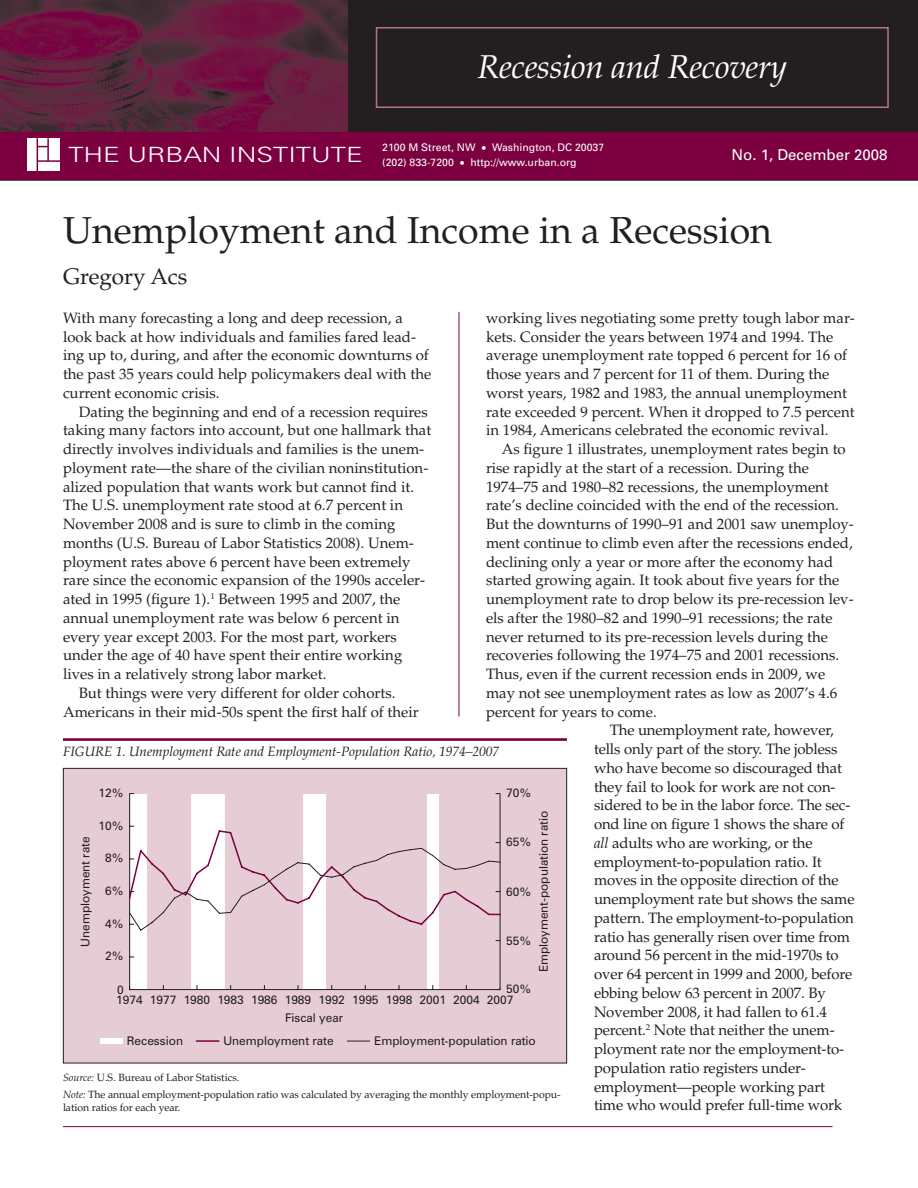
<style>
.page{position:relative;width:918px;height:1188px;background:#fff}
.page>*{position:absolute;margin:0;border:0;box-sizing:border-box;transform-origin:0 0}
.t1{font:37.5px "Palatino";color:#231f20}
.t2{font:italic 33px "Palatino";letter-spacing:-.01em;color:#fff}
.t3{font:22.5px "Palatino";color:#231f20}
.t4{font:300 21px "Univers";color:#fff;scale:1.3 1}
.t5{font:15px/18.8px "Palatino";color:#231f20}
.t6{font:15px "Univers";color:#fff}
.t7{font:italic 13.5px "Palatino";letter-spacing:-.005em;color:#231f20}
.t8{font:12px/18px "Zurich BT";color:#231f20;text-align:center}
.t9{font:10.5px/17.2px "Palatino";letter-spacing:-.01em;color:#231f20}
.t10{font:10.5px/15px "Univers";color:#fff}
.s1{font-style:italic}
</style>
<div class="page">
<div style="left:316px;top:0;width:602px;height:135px;background:#231f20"></div>
<div style="left:376px;top:27px;width:513px;height:81px;border:2px solid #b7738c"></div>
<hr style="left:459px;top:312px;width:1px;height:404px;background:#7c0040">
<img style="left:0;top:0;width:348px;height:132px">
<hr style="left:0;top:178px;width:918px;height:3px;background:#231f20">
<div style="left:0;top:132px;width:918px;height:48px;background:#7c0040"></div>
<div style="left:27px;top:138px;width:32px;height:33px;background:#fff"></div>
<hr style="left:37px;top:138px;width:1px;height:33px;background:#7c0040">
<hr style="left:37px;top:160px;width:23px;height:2px;background:#7c0040">
<hr style="left:47px;top:138px;width:2px;height:23px;background:#7c0040">
<hr style="left:63px;top:1126px;width:769px;height:1px;background:#7c0040">
<hr style="left:63px;top:738px;width:504px;height:3px;background:#7c0040">
<div style="left:63px;top:768px;width:504px;height:295px;background:#e6ccd4"></div>
<div style="left:100px;top:1038px;width:22px;height:6px;background:#fff"></div>
<hr style="left:196px;top:1040px;width:23px;height:2px;background:#7c0040">
<svg style="left:347px;top:1041px;width:23px;height:1px"></svg>
<div style="left:130px;top:794px;width:16px;height:196px;background:#fff"></div>
<div style="left:191px;top:794px;width:34px;height:196px;background:#fff"></div>
<div style="left:304px;top:794px;width:22px;height:196px;background:#fff"></div>
<div style="left:427px;top:794px;width:11px;height:196px;background:#fff"></div>
<hr style="left:130px;top:989px;width:370px;height:1px;background:#231f20">
<hr style="left:129px;top:794px;width:1px;height:196px;background:#231f20">
<hr style="left:500px;top:794px;width:1px;height:196px;background:#231f20">
<svg style="left:128px;top:826px;width:373px;height:105px"></svg>
<div style="left:63px;top:768px;width:504px;height:295px;border:1px solid #231f20"></div>
<h2 class="t2" style="left:477px;top:54px;width:311px">Recession and Recovery</h2>
<p class="t10" style="left:382px;top:140px;width:224px">2100 M Street, NW • Washington, DC 20037 (202) 833-7200 • http://www.urban.org</p>
<h3 class="t4" style="left:68px;top:147px;width:228px">THE URBAN INSTITUTE</h3>
<p class="t6" style="left:732px;top:149px;width:157px">No. 1, December 2008</p>
<h1 class="t1" style="left:63px;top:216px;width:710px">Unemployment and Income in a Recession</h1>
<h3 class="t3" style="left:63px;top:267px;width:126px">Gregory Acs</h3>
<p class="t5" style="left:63px;top:310px;width:370px">With many forecasting a long and deep recession, a look back at how individuals and families fared lead&shy;ing up to, during, and after the economic downturns of the past 35 years could help policymakers deal with the current economic crisis.</p>
<p class="t5" style="left:79px;top:404px;width:350px">Dating the beginning and end of a recession requires</p>
<p class="t5" style="left:63px;top:423px;width:370px">taking many factors into account, but one hallmark that</p>
<p class="t5" style="left:63px;top:441px;width:363px">directly involves individuals and families is the unem-</p>
<p class="t5" style="left:63px;top:460px;width:367px">ployment rate—the share of the civilian noninstitution-</p>
<p class="t5" style="left:63px;top:479px;width:353px">alized population that wants work but cannot find it.</p>
<p class="t5" style="left:63px;top:498px;width:342px">The U.S. unemployment rate stood at 6.7 percent in</p>
<p class="t5" style="left:63px;top:516px;width:334px">November 2008 and is sure to climb in the coming</p>
<p class="t5" style="left:63px;top:535px;width:352px">months (U.S. Bureau of Labor Statistics 2008). Unem-</p>
<p class="t5" style="left:63px;top:554px;width:349px">ployment rates above 6 percent have been extremely</p>
<p class="t5" style="left:63px;top:573px;width:364px">rare since the economic expansion of the 1990s acceler-</p>
<p class="t5" style="left:63px;top:591px;width:339px">ated in 1995 (figure 1).<sup>1</sup> Between 1995 and 2007, the</p>
<p class="t5" style="left:63px;top:610px;width:338px">annual unemployment rate was below 6 percent in</p>
<p class="t5" style="left:63px;top:629px;width:335px">every year except 2003. For the most part, workers</p>
<p class="t5" style="left:63px;top:648px;width:341px">under the age of 40 have spent their entire working</p>
<p class="t5" style="left:63px;top:666px;width:265px">lives in a relatively strong labor market.</p>
<p class="t5" style="left:79px;top:685px;width:318px">But things were very different for older cohorts.</p>
<p class="t5" style="left:63px;top:704px;width:357px">Americans in their mid-50s spent the first half of their</p>
<p class="t5" style="left:486px;top:310px;width:370px">working lives negotiating some pretty tough labor mar&shy;kets. Consider the years between 1974 and 1994. The average unemployment rate topped 6 percent for 16 of those years and 7 percent for 11 of them. During the worst years, 1982 and 1983, the annual unemployment rate exceeded 9 percent. When it dropped to 7.5 percent in 1984, Americans celebrated the economic revival.</p>
<p class="t5" style="left:502px;top:441px;width:346px">As figure 1 illustrates, unemployment rates begin to</p>
<p class="t5" style="left:486px;top:460px;width:324px">rise rapidly at the start of a recession. During the</p>
<p class="t5" style="left:486px;top:479px;width:344px">1974–75 and 1980–82 recessions, the unemployment</p>
<p class="t5" style="left:486px;top:498px;width:354px">rate’s decline coincided with the end of the recession.</p>
<p class="t5" style="left:486px;top:516px;width:369px">But the downturns of 1990–91 and 2001 saw unemploy-</p>
<p class="t5" style="left:486px;top:535px;width:368px">ment continue to climb even after the recessions ended,</p>
<p class="t5" style="left:486px;top:554px;width:349px">declining only a year or more after the economy had</p>
<p class="t5" style="left:486px;top:573px;width:355px">started growing again. It took about five years for the</p>
<p class="t5" style="left:486px;top:591px;width:369px">unemployment rate to drop below its pre-recession lev-</p>
<p class="t5" style="left:486px;top:610px;width:348px">els after the 1980–82 and 1990–91 recessions; the rate</p>
<p class="t5" style="left:486px;top:629px;width:344px">never returned to its pre-recession levels during the</p>
<p class="t5" style="left:486px;top:648px;width:355px">recoveries following the 1974–75 and 2001 recessions.</p>
<p class="t5" style="left:486px;top:666px;width:341px">Thus, even if the current recession ends in 2009, we</p>
<p class="t5" style="left:486px;top:685px;width:353px">may not see unemployment rates as low as 2007’s 4.6</p>
<p class="t5" style="left:486px;top:704px;width:172px">percent for years to come.</p>
<p class="t5" style="left:610px;top:723px;width:226px">The unemployment rate, however,</p>
<p class="t5" style="left:594px;top:741px;width:245px">tells only part of the story. The jobless</p>
<p class="t5" style="left:594px;top:760px;width:250px">who have become so discouraged that</p>
<p class="t5" style="left:594px;top:779px;width:243px">they fail to look for work are not con-</p>
<p class="t5" style="left:594px;top:798px;width:258px">sidered to be in the labor force. The sec-</p>
<p class="t5" style="left:594px;top:816px;width:252px">ond line on figure 1 shows the share of</p>
<p class="t5" style="left:594px;top:835px;width:220px"><span class="s1">all</span> adults who are working, or the</p>
<p class="t5" style="left:594px;top:854px;width:229px">employment-to-population ratio. It</p>
<p class="t5" style="left:594px;top:873px;width:246px">moves in the opposite direction of the</p>
<p class="t5" style="left:594px;top:891px;width:262px">unemployment rate but shows the same</p>
<p class="t5" style="left:594px;top:910px;width:261px">pattern. The employment-to-population</p>
<p class="t5" style="left:594px;top:929px;width:258px">ratio has generally risen over time from</p>
<p class="t5" style="left:594px;top:948px;width:246px">around 56 percent in the mid-1970s to</p>
<p class="t5" style="left:594px;top:966px;width:260px">over 64 percent in 1999 and 2000, before</p>
<p class="t5" style="left:594px;top:985px;width:233px">ebbing below 63 percent in 2007. By</p>
<p class="t5" style="left:594px;top:1004px;width:235px">November 2008, it had fallen to 61.4</p>
<p class="t5" style="left:594px;top:1023px;width:242px">percent.<sup>2</sup> Note that neither the unem-</p>
<p class="t5" style="left:594px;top:1041px;width:252px">ployment rate nor the employment-to-</p>
<p class="t5" style="left:594px;top:1060px;width:213px">population ratio registers under-</p>
<p class="t5" style="left:594px;top:1079px;width:233px">employment—people working part</p>
<p class="t5" style="left:594px;top:1098px;width:250px">time who would prefer full-time work</p>
<p class="t7" style="left:63px;top:746px;width:438px">FIGURE 1. Unemployment Rate and Employment-Population Ratio, 1974–2007</p>
<p class="t8" style="left:99px;top:784px;width:27px">12%</p>
<p class="t8" style="left:506px;top:784px;width:27px">70%</p>
<p class="t8" style="left:535px;top:972px;width:163px;rotate:-90deg">Employment-population ratio</p>
<p class="t8" style="left:99px;top:816px;width:27px">10%</p>
<p class="t8" style="left:76px;top:947px;width:112px;rotate:-90deg">Unemployment rate</p>
<p class="t8" style="left:506px;top:833px;width:27px">65%</p>
<p class="t8" style="left:105px;top:849px;width:20px">8%</p>
<p class="t8" style="left:105px;top:882px;width:20px">6%</p>
<p class="t8" style="left:506px;top:882px;width:27px">60%</p>
<p class="t8" style="left:105px;top:914px;width:20px">4%</p>
<p class="t8" style="left:506px;top:931px;width:27px">55%</p>
<p class="t8" style="left:105px;top:947px;width:20px">2%</p>
<p class="t8" style="left:506px;top:980px;width:27px">50%</p>
<p class="t8" style="left:117px;top:980px;width:8px">0</p>
<p class="t8" style="left:116px;top:991px;width:399px">1974 1977 1980 1983 1986 1989 1992 1995 1998 2001 2004 2007<br>Fiscal year</p>
<p class="t8" style="left:127px;top:1031px;width:58px">Recession</p>
<p class="t8" style="left:223px;top:1031px;width:112px">Unemployment rate</p>
<p class="t8" style="left:374px;top:1031px;width:163px">Employment-population ratio</p>
<p class="t9" style="left:63px;top:1070px;width:499px"><span class="s1">Source:</span> U.S. Bureau of Labor Statistics.<br><span class="s1">Note:</span> The annual employment-population ratio was calculated by averaging the monthly employment-popu-</p>
<p class="t9" style="left:63px;top:1100px;width:119px">lation ratios for each year.</p>
</div>
